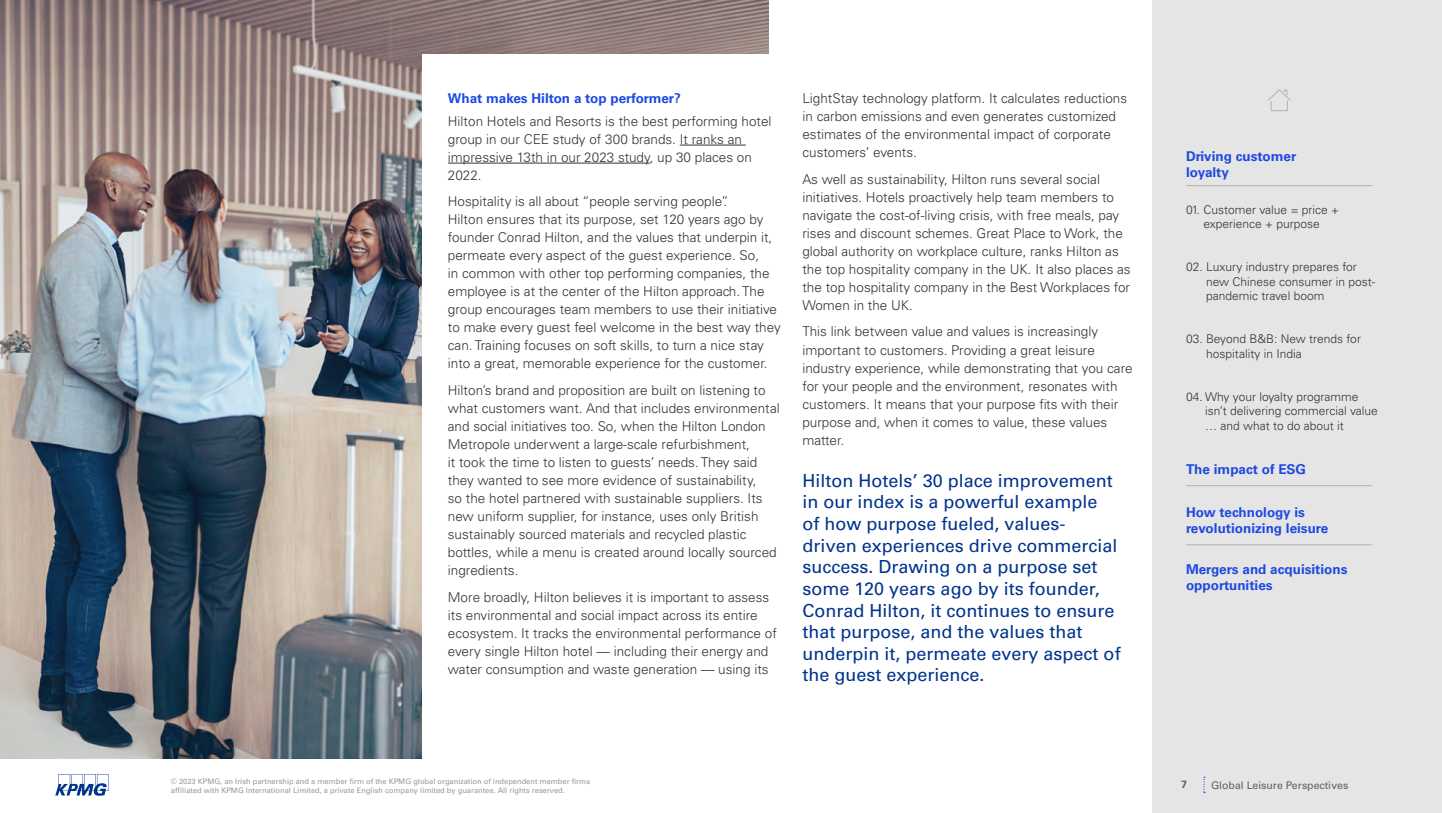
<style>
.page{position:relative;width:1442px;height:813px;background:#fff}
.page>*{position:absolute;margin:0;border:0;box-sizing:border-box;transform-origin:0 0}
.t1{font:18px/21.6px "Univers LT Std";color:#00338d}
.Body_text{font:300 13.5px/18px "Univers LT Std";color:#333}
.Body_Sub_Subtitle{font:700 13.5px/16.2px "Univers LT Std";color:#1e49e2}
.t2{font:300 12px/14.4px "Univers LT Std";color:#333}
.t3{font:10.5px "Univers LT Std";color:#5d6162}
.t4{font:700 10.5px "Univers LT Std";color:#5d6162}
.t5{font:7.5px/9px "Univers LT Std";color:#989898}
</style>
<div class="page">
<div style="left:1152px;top:0;width:289px;height:812px;background:#e5e5e5"></div>
<svg style="left:1268px;top:89px;width:23px;height:22px"></svg>
<hr style="left:1186px;top:185px;width:186px;height:1px;background:#b2b2b2">
<hr style="left:1186px;top:485px;width:186px;height:1px;background:#b2b2b2">
<hr style="left:1186px;top:544px;width:186px;height:1px;background:#b2b2b2">
<svg style="left:55px;top:774px;width:54px;height:21px"></svg>
<svg style="left:1203px;top:776px;width:2px;height:16px"></svg>
<img style="left:0;top:0;width:768px;height:758px">
<div style="left:422px;top:54px;width:367px;height:704px;background:#fff"></div>
<hr style="left:680px;top:145px;width:66px;height:1px;background:#333">
<hr style="left:448px;top:163px;width:202px;height:1px;background:#333">
<p class="Body_Sub_Subtitle" style="left:448px;top:91px;width:234px">What makes Hilton a top performer?</p>
<p class="Body_text" style="left:448px;top:112px;width:325px">Hilton Hotels and Resorts is the best performing hotel group in our CEE study of 300 brands. It ranks an impressive 13th in our 2023 study, up 30 places on 2022.</p>
<p class="Body_text" style="left:448px;top:192px;width:334px">Hospitality is all about “people serving people”.<br>Hilton ensures that its purpose, set 120 years ago by founder Conrad Hilton, and the values that underpin it, permeate every aspect of the guest experience. So,<br>in common with other top performing companies, the employee is at the center of the Hilton approach. The group encourages team members to use their initiative to make every guest feel welcome in the best way they can. Training focuses on soft skills, to turn a nice stay into a great, memorable experience for the customer.</p>
<p class="Body_text" style="left:448px;top:381px;width:333px">Hilton’s brand and proposition are built on listening to what customers want. And that includes environmental and social initiatives too. So, when the Hilton London Metropole underwent a large-scale refurbishment,<br>it took the time to listen to guests’ needs. They said they wanted to see more evidence of sustainability,<br>so the hotel partnered with sustainable suppliers. Its new uniform supplier, for instance, uses only British sustainably sourced materials and recycled plastic bottles, while a menu is created around locally sourced ingredients.</p>
<p class="Body_text" style="left:448px;top:587px;width:330px">More broadly, Hilton believes it is important to assess its environmental and social impact across its entire ecosystem. It tracks the environmental performance of every single Hilton hotel — including their energy and water consumption and waste generation — using its</p>
<p class="Body_text" style="left:802px;top:89px;width:326px">LightStay technology platform. It calculates reductions in carbon emissions and even generates customized estimates of the environmental impact of corporate customers’ events.</p>
<p class="Body_text" style="left:802px;top:170px;width:330px">As well as sustainability, Hilton runs several social initiatives. Hotels proactively help team members to navigate the cost-of-living crisis, with free meals, pay rises and discount schemes. Great Place to Work, the global authority on workplace culture, ranks Hilton as the top hospitality company in the UK. It also places as the top hospitality company in the Best Workplaces for Women in the UK.</p>
<p class="Body_text" style="left:802px;top:322px;width:332px">This link between value and values is increasingly important to customers. Providing a great leisure industry experience, while demonstrating that you care for your people and the environment, resonates with customers. It means that your purpose fits with their purpose and, when it comes to value, these values matter.</p>
<p class="t1" style="left:802px;top:469px;width:320px">Hilton Hotels’ 30 place improvement in our index is a powerful example<br>of how purpose fueled, values&shy;driven experiences drive commercial success. Drawing on a purpose set some 120 years ago by its founder, Conrad Hilton, it continues to ensure that purpose, and the values that underpin it, permeate every aspect of the guest experience.</p>
<p class="t5" style="left:171px;top:776px;width:420px">© 2023 KPMG, an Irish partnership and a member firm of the KPMG global organization of independent member firms affiliated with KPMG International Limited, a private English company limited by guarantee. All rights reserved.</p>
<p class="Body_Sub_Subtitle" style="left:1186px;top:148px;width:112px">Driving customer loyalty</p>
<p class="t2" style="left:1186px;top:202px;width:155px;text-align:center">01. Customer value = price + experience + purpose</p>
<p class="t2" style="left:1206px;top:260px;width:171px;text-indent:-20px">02. Luxury industry prepares for new Chinese consumer in post&shy;pandemic travel boom</p>
<p class="t2" style="left:1206px;top:331px;width:156px;text-indent:-20px">03. Beyond B&amp;B: New trends for hospitality in India</p>
<p class="t2" style="left:1205px;top:389px;width:174px;text-indent:-19px">04. Why your loyalty programme isn’t delivering commercial value … and what to do about it</p>
<p class="Body_Sub_Subtitle" style="left:1186px;top:460px;width:122px">The impact of ESG</p>
<p class="Body_Sub_Subtitle" style="left:1186px;top:503px;width:144px">How technology is revolutionizing leisure</p>
<p class="Body_Sub_Subtitle" style="left:1186px;top:561px;width:163px">Mergers and acquisitions opportunities</p>
<p class="t4" style="left:1181px;top:778px;width:7px">7</p>
<p class="t3" style="left:1211px;top:778px;width:139px">Global Leisure Perspectives</p>
</div>
